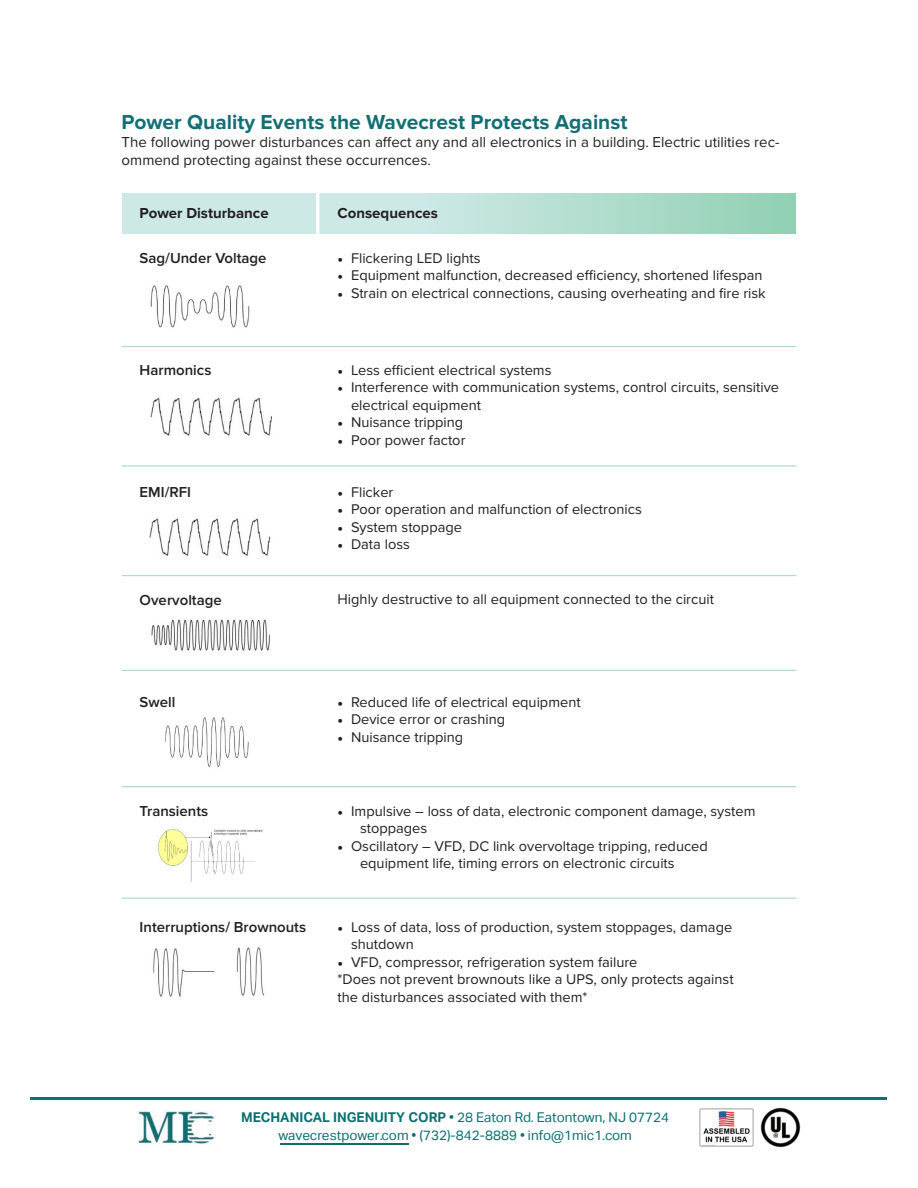
<style>
.page{position:relative;width:918px;height:1188px;background:#fff}
.page>*{position:absolute;margin:0;border:0;box-sizing:border-box;transform-origin:0 0}
.t1{font:700 21px "Proxima Nova";color:#126f74}
.t2{font:15px/18px "Proxima Nova";color:#231f20}
.t3{font:600 15px "Proxima Nova";color:#231f20}
.t4{font:700 15px "Proxima Nova";color:#231f20}
.t5{font:14.55px/17.5px "Proxima Nova";color:#231f20}
.t6{font:13.5px/18px "Aktiv Grotesk";color:#0a7072;text-align:center}
.s1{font-family:"Minion Pro"}
.s2{font-weight:700}
</style>
<div class="page">
<div style="left:122px;top:193px;width:674px;height:41px;background:linear-gradient(to right,#dbeff3,#9dd5bd)"></div>
<img style="left:151px;top:619px;width:119px;height:32px">
<img style="left:165px;top:717px;width:84px;height:50px">
<img style="left:150px;top:285px;width:100px;height:43px">
<hr style="left:122px;top:346px;width:674px;height:1px;background:#b1dbd0">
<hr style="left:122px;top:465px;width:674px;height:2px;background:#b1dbd0">
<hr style="left:122px;top:575px;width:674px;height:1px;background:#b1dbd0">
<hr style="left:122px;top:670px;width:674px;height:1px;background:#b1dbd0">
<img style="left:150px;top:397px;width:122px;height:39px">
<img style="left:149px;top:518px;width:122px;height:38px">
<hr style="left:122px;top:786px;width:674px;height:1px;background:#b1dbd0">
<hr style="left:122px;top:898px;width:674px;height:1px;background:#b1dbd0">
<img style="left:158px;top:829px;width:105px;height:53px">
<img style="left:153px;top:947px;width:112px;height:50px">
<hr style="left:316px;top:184px;width:3px;height:53px;background:#fff">
<img style="left:699px;top:1108px;width:55px;height:39px">
<img style="left:760px;top:1107px;width:41px;height:41px">
<hr style="left:280px;top:1143px;width:128px;height:2px;background:#0a7072">
<img style="left:138px;top:1110px;width:77px;height:34px">
<hr style="left:31px;top:1097px;width:856px;height:3px;background:#0a7072">
<p class="t1" style="left:122px;top:110px;width:507px">Power Quality Events the Wavecrest Protects Against</p>
<p class="t2" style="left:122px;top:133px;width:659px">The following power disturbances can affect any and all electronics in a building. Electric utilities rec&shy;ommend protecting against these occurrences.</p>
<p class="t4" style="left:140px;top:204px;width:131px">Power Disturbance</p>
<p class="t4" style="left:338px;top:204px;width:102px">Consequences</p>
<p class="t3" style="left:140px;top:250px;width:129px">Sag/Under Voltage</p>
<p class="t5" style="left:338px;top:250px;width:145px"><span class="s1">•</span> Flickering LED lights</p>
<p class="t5" style="left:338px;top:267px;width:427px"><span class="s1">•</span> Equipment malfunction, decreased efficiency, shortened lifespan</p>
<p class="t5" style="left:338px;top:285px;width:430px"><span class="s1">•</span> Strain on electrical connections, causing overheating and fire risk</p>
<p class="t3" style="left:140px;top:361px;width:73px">Harmonics</p>
<p class="t3" style="left:140px;top:483px;width:53px">EMI/RFI</p>
<p class="t3" style="left:140px;top:591px;width:84px">Overvoltage</p>
<p class="t5" style="left:338px;top:362px;width:215px"><span class="s1">•</span> Less efficient electrical systems</p>
<p class="t5" style="left:351px;top:379px;width:430px;text-indent:-14px"><span class="s1">•</span> Interference with communication systems, control circuits, sensitive electrical equipment</p>
<p class="t5" style="left:338px;top:414px;width:127px"><span class="s1">•</span> Nuisance tripping</p>
<p class="t5" style="left:338px;top:432px;width:129px"><span class="s1">•</span> Poor power factor</p>
<p class="t5" style="left:338px;top:484px;width:57px"><span class="s1">•</span> Flicker</p>
<p class="t5" style="left:338px;top:501px;width:306px"><span class="s1">•</span> Poor operation and malfunction of electronics</p>
<p class="t5" style="left:338px;top:519px;width:126px"><span class="s1">•</span> System stoppage</p>
<p class="t5" style="left:338px;top:536px;width:74px"><span class="s1">•</span> Data loss</p>
<p class="t5" style="left:338px;top:591px;width:378px">Highly destructive to all equipment connected to the circuit</p>
<p class="t3" style="left:140px;top:693px;width:37px">Swell</p>
<p class="t5" style="left:338px;top:693px;width:245px"><span class="s1">•</span> Reduced life of electrical equipment</p>
<p class="t5" style="left:338px;top:711px;width:169px"><span class="s1">•</span> Device error or crashing</p>
<p class="t5" style="left:338px;top:728px;width:127px"><span class="s1">•</span> Nuisance tripping</p>
<p class="t3" style="left:140px;top:802px;width:70px">Transients</p>
<p class="t5" style="left:360px;top:803px;width:397px;text-indent:-22px"><span class="s1">•</span> Impulsive – loss of data, electronic component damage, system stoppages</p>
<p class="t5" style="left:360px;top:838px;width:349px;text-indent:-22px"><span class="s1">•</span> Oscillatory – VFD, DC link overvoltage tripping, reduced equipment life, timing errors on electronic circuits</p>
<p class="t3" style="left:140px;top:918px;width:168px">Interruptions/ Brownouts</p>
<p class="t5" style="left:351px;top:918px;width:383px;text-indent:-14px"><span class="s1">•</span> Loss of data, loss of production, system stoppages, damage shutdown</p>
<p class="t5" style="left:338px;top:953px;width:301px"><span class="s1">•</span> VFD, compressor, refrigeration system failure</p>
<p class="t5" style="left:338px;top:971px;width:398px">*Does not prevent brownouts like a UPS, only protects against the disturbances associated with them*</p>
<p class="t6" style="left:241px;top:1108px;width:430px"><span class="s2">MECHANICAL INGENUITY CORP</span> • 28 Eaton Rd. Eatontown, NJ 07724 wavecrestpower.com • (732)-842-8889 • info@1mic1.com</p>
</div>
